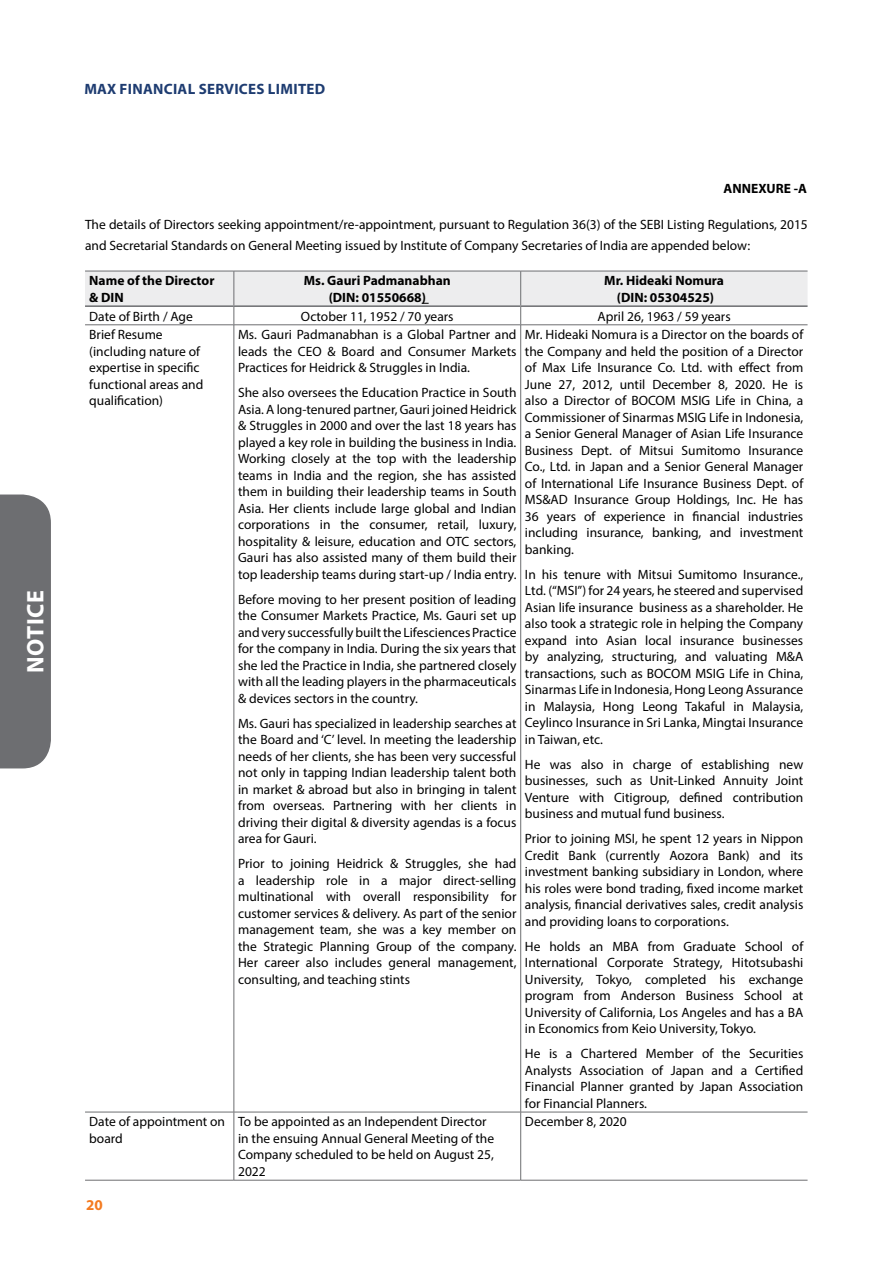
<style>
.page{position:relative;width:893px;height:1263px;background:#fff}
.page>*{position:absolute;margin:0;border:0;box-sizing:border-box;transform-origin:0 0}
.t1{font:700 24px "Myriad Pro";letter-spacing:.02em;color:#fff}
.t2{font:700 15px "Myriad Pro";letter-spacing:.02em;color:#1e3c71}
.t3{font:700 15px "Myriad Pro";color:#f47b20}
.t4{font:13.5px/16.5px "Myriad Pro";color:#000;text-align:justify}
.t5{font:700 13.5px/16.5px "Myriad Pro";color:#000;text-align:center}
</style>
<div class="page">
<div style="left:0;top:494px;width:51px;height:275px;background:#6d6e71"></div>
<hr style="left:85px;top:325px;width:149px;height:1px;background:#6d6e71">
<hr style="left:234px;top:325px;width:287px;height:1px;background:#6d6e71">
<hr style="left:521px;top:325px;width:286px;height:1px;background:#6d6e71">
<hr style="left:520px;top:325px;width:1px;height:787px;background:#6d6e71">
<hr style="left:85px;top:1112px;width:149px;height:1px;background:#6d6e71">
<hr style="left:234px;top:1112px;width:287px;height:1px;background:#6d6e71">
<hr style="left:521px;top:1112px;width:286px;height:1px;background:#6d6e71">
<hr style="left:520px;top:1112px;width:1px;height:68px;background:#6d6e71">
<hr style="left:85px;top:1180px;width:149px;height:1px;background:#6d6e71">
<hr style="left:234px;top:1180px;width:287px;height:1px;background:#6d6e71">
<hr style="left:521px;top:1180px;width:286px;height:1px;background:#6d6e71">
<hr style="left:234px;top:325px;width:1px;height:787px;background:#6d6e71">
<hr style="left:234px;top:1112px;width:1px;height:68px;background:#6d6e71">
<svg style="left:85px;top:271px;width:722px;height:54px"></svg>
<h1 class="t1" style="left:20px;top:673px;width:84px;rotate:-90deg">NOtice</h1>
<p class="t2" style="left:84px;top:79px;width:242px">MAX FINANCIAL SERVICES LIMITED</p>
<p class="t5" style="left:724px;top:180px;width:52px">ANNEXURE</p>
<p class="t5" style="left:794px;top:180px;width:15px">-A</p>
<p class="t4" style="left:85px;top:214px;width:724px;line-height:21px">The details of Directors seeking appointment/re-appointment, pursuant to Regulation 36(3) of the SEBI Listing Regulations, 2015 and Secretarial Standards on General Meeting issued by Institute of Company Secretaries of India are appended below:</p>
<p class="t5" style="left:89px;top:272px;width:127px;text-align:left">Name of the Director &amp; DIN</p>
<p class="t5" style="left:304px;top:272px;width:148px">Ms. Gauri Padmanabhan (DIN: 01550668)</p>
<p class="t5" style="left:604px;top:272px;width:121px">Mr. Hideaki Nomura (DIN: 05304525)</p>
<p class="t4" style="left:89px;top:308px;width:105px">Date of Birth / Age</p>
<p class="t4" style="left:301px;top:308px;width:154px">October 11, 1952 / 70 years</p>
<p class="t4" style="left:598px;top:308px;width:135px">April 26, 1963 / 59 years</p>
<p class="t4" style="left:89px;top:326px;width:116px;text-align:left">Brief Resume (including nature of expertise in specific functional areas and qualification)</p>
<p class="t4" style="left:238px;top:326px;width:280px">Ms. Gauri Padmanabhan is a Global Partner and leads the CEO &amp; Board and Consumer Markets Practices for Heidrick &amp; Struggles in India.</p>
<p class="t4" style="left:525px;top:326px;width:280px">Mr. Hideaki Nomura is a Director on the boards of the Company and held the position of a Director of Max Life Insurance Co. Ltd. with effect from June 27, 2012, until December 8, 2020. He is also a Director of BOCOM MSIG Life in China, a Commissioner of Sinarmas MSIG Life in Indonesia, a Senior General Manager of Asian Life Insurance Business Dept. of Mitsui Sumitomo Insurance Co., Ltd. in Japan and a Senior General Manager of International Life Insurance Business Dept. of MS&amp;AD Insurance Group Holdings, Inc. He has 36 years of experience in financial industries including insurance, banking, and investment banking.</p>
<p class="t4" style="left:525px;top:565px;width:280px">In his tenure with Mitsui Sumitomo Insurance., Ltd. (“MSI”) for 24 years, he steered and supervised Asian life insurance business as a shareholder. He also took a strategic role in helping the Company expand into Asian local insurance businesses by analyzing, structuring, and valuating M&amp;A transactions, such as BOCOM MSIG Life in China, Sinarmas Life in Indonesia, Hong Leong Assurance in Malaysia, Hong Leong Takaful in Malaysia, Ceylinco Insurance in Sri Lanka, Mingtai Insurance in Taiwan, etc.</p>
<p class="t4" style="left:525px;top:755px;width:280px">He was also in charge of establishing new businesses, such as Unit-Linked Annuity Joint Venture with Citigroup, defined contribution business and mutual fund business.</p>
<p class="t4" style="left:525px;top:830px;width:280px">Prior to joining MSI, he spent 12 years in Nippon Credit Bank (currently Aozora Bank) and its investment banking subsidiary in London, where his roles were bond trading, fixed income market analysis, financial derivatives sales, credit analysis and providing loans to corporations.</p>
<p class="t4" style="left:525px;top:937px;width:280px">He holds an MBA from Graduate School of International Corporate Strategy, Hitotsubashi University, Tokyo, completed his exchange program from Anderson Business School at University of California, Los Angeles and has a BA in Economics from Keio University, Tokyo.</p>
<p class="t4" style="left:525px;top:1045px;width:280px">He is a Chartered Member of the Securities Analysts Association of Japan and a Certified Financial Planner granted by Japan Association for Financial Planners.</p>
<p class="t4" style="left:238px;top:384px;width:280px">She also oversees the Education Practice in South Asia. A long-tenured partner, Gauri joined Heidrick &amp; Struggles in 2000 and over the last 18 years has played a key role in building the business in India.<br>Working closely at the top with the leadership teams in India and the region, she has assisted them in building their leadership teams in South Asia. Her clients include large global and Indian corporations in the consumer, retail, luxury, hospitality &amp; leisure, education and OTC sectors, Gauri has also assisted many of them build their top leadership teams during start-up / India entry.</p>
<p class="t4" style="left:238px;top:591px;width:280px">Before moving to her present position of leading the Consumer Markets Practice, Ms. Gauri set up and very successfully built the Lifesciences Practice for the company in India. During the six years that she led the Practice in India, she partnered closely with all the leading players in the pharmaceuticals &amp; devices sectors in the country.</p>
<p class="t4" style="left:238px;top:715px;width:280px">Ms. Gauri has specialized in leadership searches at the Board and ‘C’ level. In meeting the leadership needs of her clients, she has been very successful not only in tapping Indian leadership talent both in market &amp; abroad but also in bringing in talent from overseas. Partnering with her clients in driving their digital &amp; diversity agendas is a focus area for Gauri.</p>
<p class="t4" style="left:238px;top:855px;width:280px">Prior to joining Heidrick &amp; Struggles, she had a leadership role in a major direct-selling multinational with overall responsibility for customer services &amp; delivery. As part of the senior management team, she was a key member on the Strategic Planning Group of the company.<br>Her career also includes general management, consulting, and teaching stints</p>
<p class="t4" style="left:89px;top:1113px;width:137px">Date of appointment on board</p>
<p class="t4" style="left:238px;top:1113px;width:258px;text-align:left">To be appointed as an Independent Director in the ensuing Annual General Meeting of the Company scheduled to be held on August 25, 2022</p>
<p class="t4" style="left:525px;top:1113px;width:103px">December 8, 2020</p>
<p class="t3" style="left:86px;top:1195px;width:18px">20</p>
</div>
